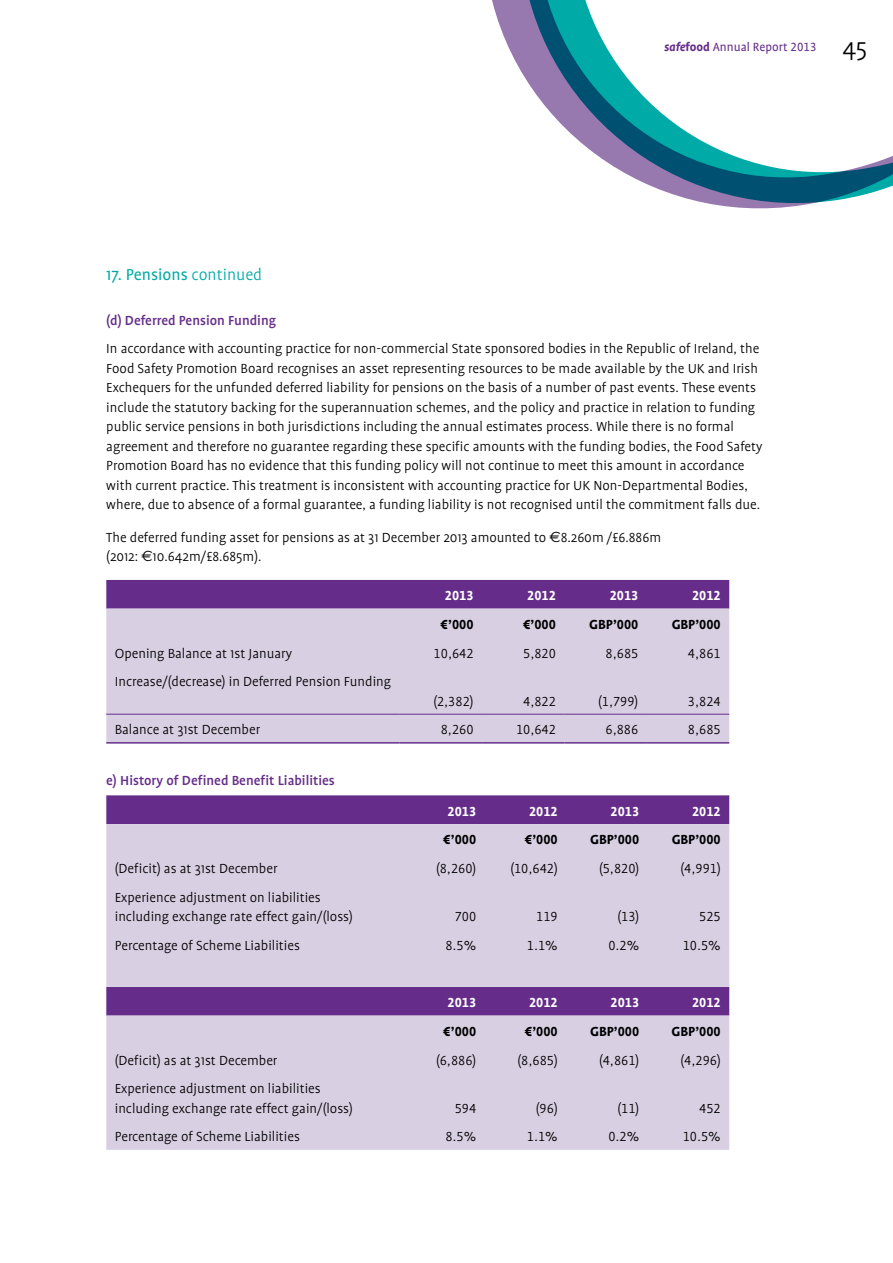
<style>
.page{position:relative;width:893px;height:1263px;background:#fff}
.page>*{position:absolute;margin:0;border:0;box-sizing:border-box;transform-origin:0 0}
.t1{font:18px "Profile";color:#00aaa6}
.t2{font:300 15px/19.5px "Profile";color:#000}
.t3{font:300 15px "Profile NO";color:#000}
.t4{font:500 15px "Profile";color:#652d89}
.t5{font:700 15px "Profile NO";color:#fff}
.t6{font:700 15px "Profile";color:#000}
.t7{font:700 15px "Profile NO";color:#000}
.t8{font:13.5px "Profile";color:#652d89}
.s1{font-weight:700;font-style:italic}
.s2{font-weight:700}
.s3{font-family:"Profile NO"}
.s4{font-weight:300;font-size:27px;color:#000}
.s5{font-weight:300}
.s6{font-family:"Euro Sans";font-weight:400}
.s7{font-family:"Profile"}
</style>
<div class="page">
<svg style="left:492px;top:0;width:401px;height:209px"></svg>
<div style="left:106px;top:580px;width:623px;height:29px;background:#652d89"></div>
<div style="left:106px;top:609px;width:623px;height:133px;background:#d9cfe3"></div>
<hr style="left:106px;top:742px;width:294px;height:2px;background:#652d89">
<hr style="left:400px;top:742px;width:82px;height:2px;background:#652d89">
<hr style="left:482px;top:742px;width:82px;height:2px;background:#652d89">
<hr style="left:564px;top:742px;width:83px;height:2px;background:#652d89">
<hr style="left:647px;top:742px;width:82px;height:2px;background:#652d89">
<hr style="left:106px;top:714px;width:294px;height:1px;background:#652d89">
<hr style="left:400px;top:714px;width:82px;height:1px;background:#652d89">
<hr style="left:482px;top:714px;width:82px;height:1px;background:#652d89">
<hr style="left:564px;top:714px;width:83px;height:1px;background:#652d89">
<hr style="left:647px;top:714px;width:82px;height:1px;background:#652d89">
<div style="left:106px;top:795px;width:623px;height:29px;background:#652d89"></div>
<svg style="left:106px;top:824px;width:623px;height:326px;background:#cec0db"></svg>
<p class="t8" style="left:664px;top:40px;width:205px"><span class="s1">safe</span><span class="s2">food</span> Annual Report <span class="s3">2013</span> <span class="s4">45</span></p>
<p class="t1" style="left:106px;top:266px;width:157px">17. Pensions <span class="s5">continued</span></p>
<p class="t4" style="left:106px;top:313px;width:171px">(d) Deferred Pension Funding</p>
<p class="t2" style="left:106px;top:339px;width:658px">In accordance with accounting practice for non‑commercial State sponsored bodies in the Republic of Ireland, the Food Safety Promotion Board recognises an asset representing resources to be made available by the UK and Irish Exchequers for the unfunded deferred liability for pensions on the basis of a number of past events. These events include the statutory backing for the superannuation schemes, and the policy and practice in relation to funding public service pensions in both jurisdictions including the annual estimates process. While there is no formal agreement and therefore no guarantee regarding these specific amounts with the funding bodies, the Food Safety Promotion Board has no evidence that this funding policy will not continue to meet this amount in accordance with current practice. This treatment is inconsistent with accounting practice for UK Non‑Departmental Bodies, where, due to absence of a formal guarantee, a funding liability is not recognised until the commitment falls due.</p>
<p class="t2" style="left:106px;top:527px;width:556px">The deferred funding asset for pensions as at 31 December 2013 amounted to <span class="s6">€</span>8.260m /£6.886m (2012: <span class="s6">€</span>10.642m/£8.685m).</p>
<p class="t5" style="left:445px;top:588px;width:30px">2013</p>
<p class="t5" style="left:527px;top:588px;width:30px">2012</p>
<p class="t5" style="left:610px;top:588px;width:30px">2013</p>
<p class="t5" style="left:692px;top:588px;width:30px">2012</p>
<p class="t7" style="left:441px;top:617px;width:34px">¤<span class="s7">’</span>000</p>
<p class="t7" style="left:523px;top:617px;width:34px">¤<span class="s7">’</span>000</p>
<p class="t6" style="left:589px;top:616px;width:51px">GBP’<span class="s3">000</span></p>
<p class="t6" style="left:672px;top:616px;width:51px">GBP’<span class="s3">000</span></p>
<p class="t2" style="left:115px;top:643px;width:179px">Opening Balance at 1st January</p>
<p class="t3" style="left:434px;top:646px;width:41px">10,642</p>
<p class="t3" style="left:523px;top:646px;width:34px">5,820</p>
<p class="t3" style="left:606px;top:646px;width:34px">8,685</p>
<p class="t3" style="left:688px;top:646px;width:34px">4,861</p>
<p class="t2" style="left:115px;top:672px;width:278px">Increase/(decrease) in Deferred Pension Funding</p>
<p class="t3" style="left:433px;top:694px;width:42px">(2,382)</p>
<p class="t3" style="left:523px;top:694px;width:34px">4,822</p>
<p class="t3" style="left:598px;top:694px;width:42px">(1,799)</p>
<p class="t3" style="left:688px;top:694px;width:34px">3,824</p>
<p class="t2" style="left:115px;top:720px;width:147px">Balance at 31st December</p>
<p class="t3" style="left:441px;top:723px;width:34px">8,260</p>
<p class="t3" style="left:516px;top:723px;width:41px">10,642</p>
<p class="t3" style="left:606px;top:723px;width:34px">6,886</p>
<p class="t3" style="left:688px;top:723px;width:34px">8,685</p>
<p class="t4" style="left:106px;top:773px;width:230px">e) History of Defined Benefit Liabilities</p>
<p class="t5" style="left:448px;top:804px;width:30px">2013</p>
<p class="t5" style="left:529px;top:804px;width:30px">2012</p>
<p class="t5" style="left:611px;top:804px;width:30px">2013</p>
<p class="t5" style="left:692px;top:804px;width:30px">2012</p>
<p class="t7" style="left:443px;top:832px;width:34px">¤<span class="s7">’</span>000</p>
<p class="t7" style="left:525px;top:832px;width:34px">¤<span class="s7">’</span>000</p>
<p class="t6" style="left:590px;top:831px;width:51px">GBP’<span class="s3">000</span></p>
<p class="t6" style="left:672px;top:831px;width:51px">GBP’<span class="s3">000</span></p>
<p class="t2" style="left:115px;top:859px;width:164px">(Deficit) as at 31st December</p>
<p class="t3" style="left:436px;top:861px;width:42px">(8,260)</p>
<p class="t3" style="left:510px;top:861px;width:49px">(10,642)</p>
<p class="t3" style="left:599px;top:861px;width:42px">(5,820)</p>
<p class="t3" style="left:680px;top:861px;width:42px">(4,991)</p>
<p class="t2" style="left:115px;top:887px;width:240px">Experience adjustment on liabilities including exchange rate effect gain/(loss)</p>
<p class="t3" style="left:455px;top:909px;width:23px">700</p>
<p class="t3" style="left:536px;top:909px;width:23px">119</p>
<p class="t3" style="left:617px;top:909px;width:23px">(13)</p>
<p class="t3" style="left:699px;top:909px;width:23px">525</p>
<p class="t2" style="left:115px;top:935px;width:187px">Percentage of Scheme Liabilities</p>
<p class="t3" style="left:445px;top:938px;width:32px">8.5%</p>
<p class="t3" style="left:527px;top:938px;width:32px">1.1%</p>
<p class="t3" style="left:608px;top:938px;width:32px">0.2%</p>
<p class="t3" style="left:683px;top:938px;width:40px">10.5%</p>
<p class="t5" style="left:448px;top:995px;width:30px">2013</p>
<p class="t5" style="left:529px;top:995px;width:30px">2012</p>
<p class="t5" style="left:611px;top:995px;width:30px">2013</p>
<p class="t5" style="left:692px;top:995px;width:30px">2012</p>
<p class="t7" style="left:443px;top:1024px;width:34px">¤<span class="s7">’</span>000</p>
<p class="t7" style="left:525px;top:1024px;width:34px">¤<span class="s7">’</span>000</p>
<p class="t6" style="left:590px;top:1023px;width:51px">GBP’<span class="s3">000</span></p>
<p class="t6" style="left:672px;top:1023px;width:51px">GBP’<span class="s3">000</span></p>
<p class="t2" style="left:115px;top:1050px;width:164px">(Deficit) as at 31st December</p>
<p class="t3" style="left:436px;top:1053px;width:42px">(6,886)</p>
<p class="t3" style="left:517px;top:1053px;width:42px">(8,685)</p>
<p class="t3" style="left:599px;top:1053px;width:42px">(4,861)</p>
<p class="t3" style="left:680px;top:1053px;width:42px">(4,296)</p>
<p class="t2" style="left:115px;top:1079px;width:240px">Experience adjustment on liabilities including exchange rate effect gain/(loss)</p>
<p class="t3" style="left:455px;top:1101px;width:23px">594</p>
<p class="t3" style="left:536px;top:1101px;width:23px">(96)</p>
<p class="t3" style="left:617px;top:1101px;width:23px">(11)</p>
<p class="t3" style="left:699px;top:1101px;width:23px">452</p>
<p class="t2" style="left:115px;top:1127px;width:187px">Percentage of Scheme Liabilities</p>
<p class="t3" style="left:445px;top:1129px;width:32px">8.5%</p>
<p class="t3" style="left:527px;top:1129px;width:32px">1.1%</p>
<p class="t3" style="left:608px;top:1129px;width:32px">0.2%</p>
<p class="t3" style="left:683px;top:1129px;width:40px">10.5%</p>
</div>
